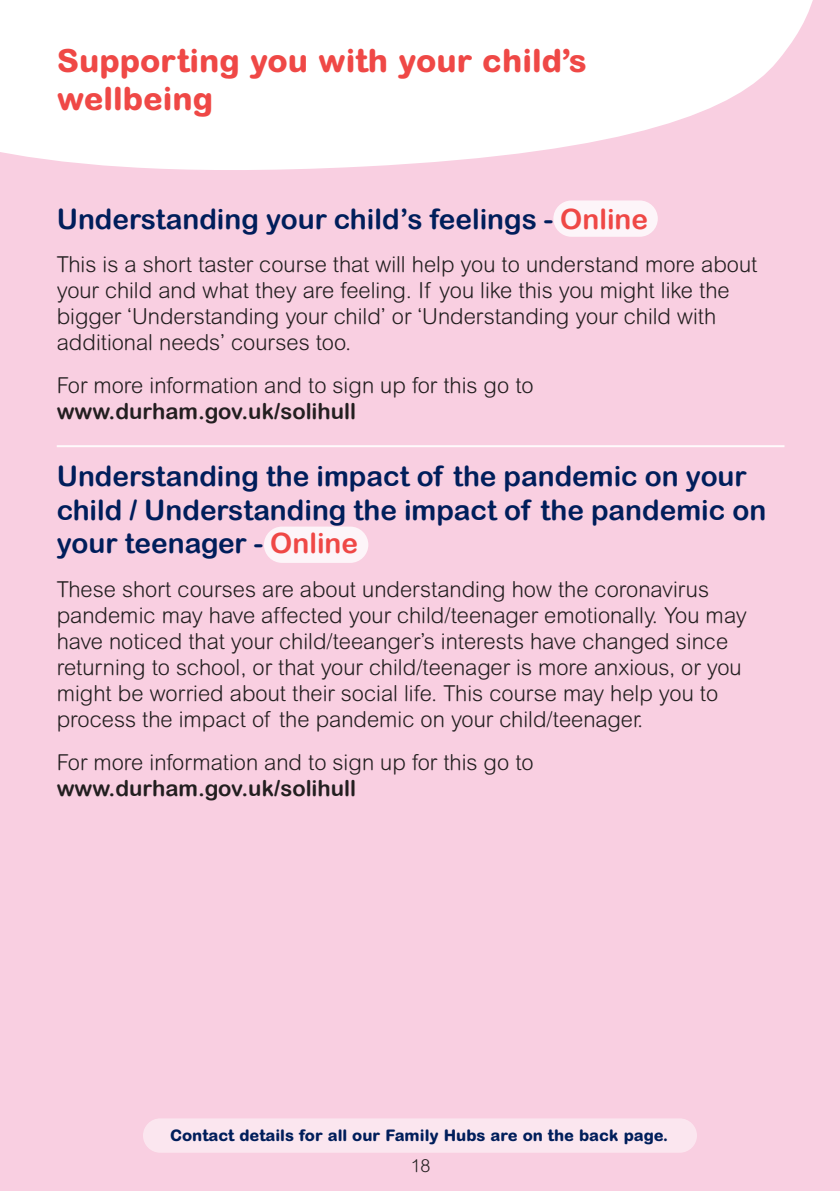
<style>
.page{position:relative;width:840px;height:1191px;background:#fff}
.page>*{position:absolute;margin:0;border:0;box-sizing:border-box;transform-origin:0 0}
.t1{font:800 32px/38px "Arial Rounded MT Std";color:#ef4846}
.t2{font:28px/33.6px "Arial Rounded MT Bold";color:#001e5b}
.t3{font:300 22px/26px "Arial Rounded MT Std";color:#231f20}
.t4{font:22px "Arial Rounded MT Bold";color:#231f20}
.t5{font:300 18px "Arial Rounded MT Std";color:#231f20}
.t6{font:800 16px "Arial Rounded MT Std";color:#001e5b}
.s1{color:#ef4846}
</style>
<div class="page">
<div style="left:0;top:0;width:839px;height:1191px;background:#f9cfe1"></div>
<div style="left:553px;top:200px;width:104px;height:37px;background:#fdf5f9;border-radius:18px"></div>
<div style="left:264px;top:526px;width:104px;height:37px;background:#fdf5f9;border-radius:18px"></div>
<hr style="left:57px;top:445px;width:727px;height:2px;background:#fff">
<div style="left:143px;top:1118px;width:553px;height:34px;background:#fbe6ef;border-radius:17px"></div>
<svg style="left:0;top:0;width:813px;height:170px;background:#fef8fa"></svg>
<h1 class="t1" style="left:57px;top:41px;width:531px">Supporting you with your child’s wellbeing</h1>
<p class="t2" style="left:57px;top:201px;width:592px">Understanding your child’s feelings - <span class="s1">Online</span></p>
<p class="t3" style="left:57px;top:251px;width:701px">This is a short taster course that will help you to understand more about your child and what they are feeling. If you like this you might like the bigger ‘Understanding your child’ or ‘Understanding your child with additional needs’ courses too.</p>
<p class="t3" style="left:57px;top:372px;width:478px">For more information and to sign up for this go to</p>
<p class="t4" style="left:57px;top:398px;width:301px">www.durham.gov.uk/solihull</p>
<p class="t2" style="left:57px;top:459px;width:710px">Understanding the impact of the pandemic on your child / Understanding the impact of the pandemic on your teenager - <span class="s1">Online</span></p>
<p class="t3" style="left:57px;top:575px;width:691px">These short courses are about understanding how the coronavirus pandemic may have affected your child/teenager emotionally. You may have noticed that your child/teeanger’s interests have changed since returning to school, or that your child/teenager is more anxious, or you might be worried about their social life. This course may help you to process the impact of the pandemic on your child/teenager.</p>
<p class="t3" style="left:57px;top:748px;width:478px">For more information and to sign up for this go to</p>
<p class="t4" style="left:57px;top:774px;width:301px">www.durham.gov.uk/solihull</p>
<p class="t6" style="left:170px;top:1125px;width:499px">Contact details for all our Family Hubs are on the back page.</p>
<p class="t5" style="left:410px;top:1149px;width:21px">18</p>
<p class="t5" style="left:410px;top:1155px;width:21px">18</p>
</div>
